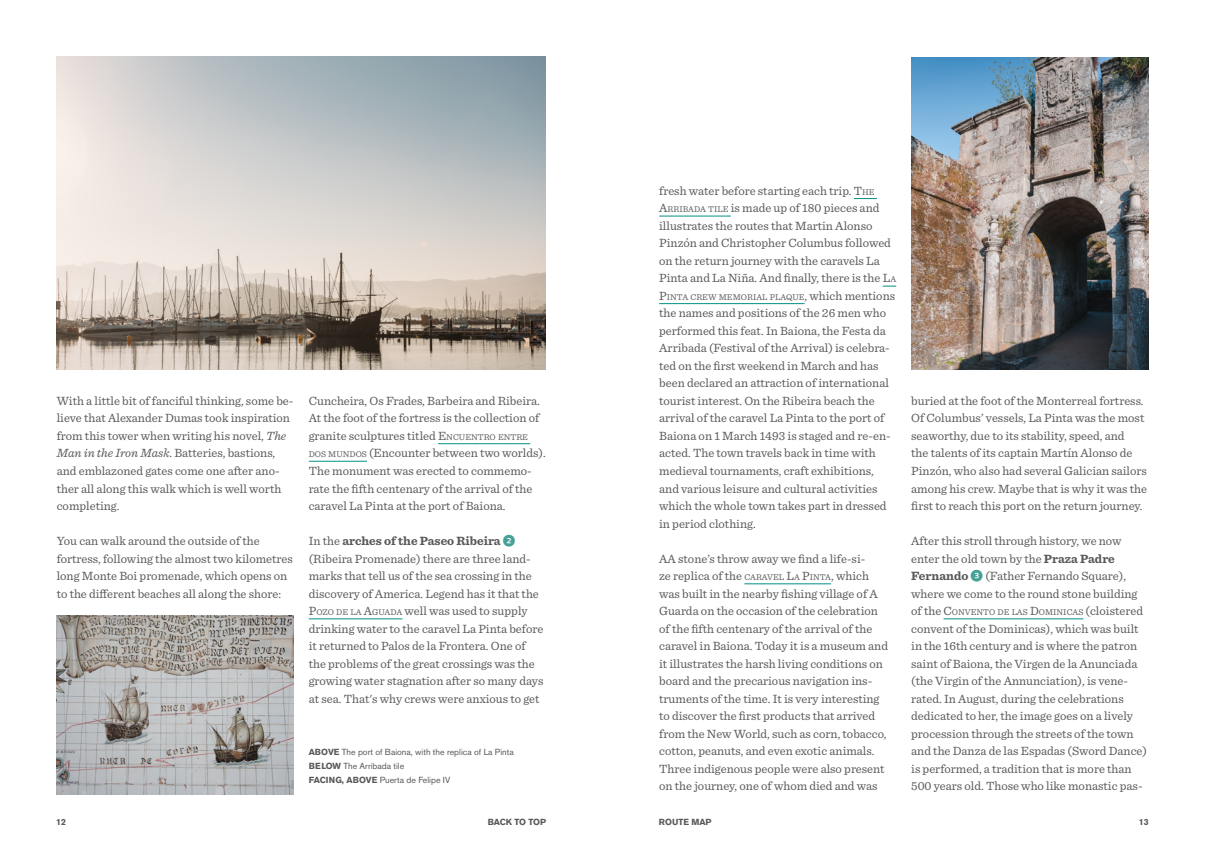
<style>
.page{position:relative;width:1205px;height:851px;background:#fff}
.page>*{position:absolute;margin:0;border:0;box-sizing:border-box;transform-origin:0 0}
.t1{font:12.5px/17.5px "Sentinel";color:#58595b}
.t2{font:8.75px/13.8px "Akzidenz Grotesk BE";color:#58595b}
.t3{font:8.75px "Sentinel";color:#58595b}
.t4{font:700 8.75px "Akzidenz Grotesk BE";color:#58595b}
.t5{font:700 8.75px "Akzidenz Grotesk BE";letter-spacing:-.02em;color:#58595b}
.s1{font-style:italic}
.s2{font-style:inherit}
.s3{font-size:8.75px}
.s4{font-weight:700}
.s5{font-family:"Whitney Index Black Round Bd";color:#45a096}
.s6{font-size:12.5px}
</style>
<div class="page">
<img style="left:911px;top:57px;width:237px;height:313px">
<svg style="left:854px;top:198px;width:23px;height:1px"></svg>
<hr style="left:659px;top:216px;width:72px;height:1px;background:#009184">
<svg style="left:883px;top:286px;width:13px;height:1px"></svg>
<hr style="left:659px;top:303px;width:145px;height:1px;background:#009184">
<hr style="left:744px;top:583px;width:87px;height:1px;background:#009184">
<hr style="left:943px;top:618px;width:140px;height:1px;background:#009184">
<img style="left:57px;top:615px;width:237px;height:179px">
<img style="left:57px;top:57px;width:489px;height:312px">
<hr style="left:438px;top:443px;width:92px;height:1px;background:#009184">
<hr style="left:309px;top:461px;width:58px;height:1px;background:#009184">
<hr style="left:309px;top:618px;width:93px;height:1px;background:#009184">
<p class="t1" style="left:57px;top:391px;width:238px">With a little bit of fanciful thinking, some be&shy;lieve that Alexander Dumas took inspiration from this tower when writing his novel, <span class="s1">The Man in the Iron Mask</span>. Batteries, bastions, and emblazoned gates come one after ano&shy;ther all along this walk which is well worth completing.</p>
<p class="t1" style="left:57px;top:531px;width:238px">You can walk around the outside of the fortress, following the almost two kilometres long Monte Boi promenade, which opens on to the different beaches all along the shore:</p>
<p class="t1" style="left:309px;top:391px;width:238px">Cuncheira, Os Frades, Barbeira and Ribeira.<br>At the foot of the fortress is the collection of granite sculptures titled <span class="s2">E</span><span class="s3">NCUENTRO ENTRE DOS MUNDOS</span> (Encounter between two worlds).<br>The monument was erected to commemo&shy;rate the fifth centenary of the arrival of the caravel La Pinta at the port of Baiona.</p>
<p class="t1" style="left:309px;top:531px;width:236px">In the <span class="s4">arches of the Paseo Ribeira</span> <span class="s5">2 </span>(Ribeira Promenade) there are three land&shy;marks that tell us of the sea crossing in the discovery of America. Legend has it that the <span class="s2">P</span><span class="s3">OZO DE LA</span> <span class="s2">A</span><span class="s3">GUADA</span> well was used to supply drinking water to the caravel La Pinta before it returned to Palos de la Frontera. One of the problems of the great crossings was the growing water stagnation after so many days at sea. That's why crews were anxious to get</p>
<p class="t2" style="left:309px;top:745px;width:207px"><span class="s4">ABOVE</span> The port of Baiona, with the replica of La Pinta<br><span class="s4">BELOW</span> The Arribada tile<br><span class="s4">FACING, ABOVE</span> Puerta de Felipe IV</p>
<p class="t1" style="left:659px;top:181px;width:238px">fresh water before starting each trip. <span class="s2">T</span><span class="s3">HE </span><span class="s2">A</span><span class="s3">RRIBADA TILE</span> is made up of 180 pieces and illustrates the routes that Martin Alonso Pinzón and Christopher Columbus followed on the return journey with the caravels La Pinta and La Niña. And finally, there is the <span class="s2">L</span><span class="s3">A</span></p>
<p class="t3" style="left:659px;top:290px;width:237px"><span class="s6">P</span>INTA CREW MEMORIAL PLAQUE<span class="s6">, which mentions</span></p>
<p class="t1" style="left:659px;top:303px;width:233px">the names and positions of the 26 men who performed this feat. In Baiona, the Festa da Arribada (Festival of the Arrival) is celebra&shy;ted on the first weekend in March and has been declared an attraction of international tourist interest. On the Ribeira beach the arrival of the caravel La Pinta to the port of Baiona on 1 March 1493 is staged and re-en&shy;acted. The town travels back in time with medieval tournaments, craft exhibitions, and various leisure and cultural activities which the whole town takes part in dressed in period clothing.</p>
<p class="t1" style="left:659px;top:548px;width:230px">AA stone’s throw away we find a life-si-<br>ze replica of the <span class="s3">CARAVEL</span> <span class="s2">L</span><span class="s3">A</span> <span class="s2">P</span><span class="s3">INTA</span>, which was built in the nearby fishing village of A Guarda on the occasion of the celebration of the fifth centenary of the arrival of the caravel in Baiona. Today it is a museum and it illustrates the harsh living conditions on board and the precarious navigation ins&shy;truments of the time. It is very interesting to discover the first products that arrived from the New World, such as corn, tobacco, cotton, peanuts, and even exotic animals.<br>Three indigenous people were also present on the journey, one of whom died and was</p>
<p class="t1" style="left:911px;top:391px;width:237px">buried at the foot of the Monterreal fortress.<br>Of Columbus’ vessels, La Pinta was the most seaworthy, due to its stability, speed, and<br>the talents of its captain Martín Alonso de Pinzón, who also had several Galician sailors among his crew. Maybe that is why it was the first to reach this port on the return journey.</p>
<p class="t1" style="left:911px;top:531px;width:228px">After this stroll through history, we now enter the old town by the <span class="s4">Praza Padre Fernando</span> <span class="s5">3</span> (Father Fernando Square), where we come to the round stone building</p>
<p class="t3" style="left:911px;top:605px;width:233px"><span class="s6">of the</span> <span class="s6">C</span>ONVENTO DE LAS <span class="s6">D</span>OMINICAS <span class="s6">(cloistered</span></p>
<p class="t1" style="left:911px;top:618px;width:237px">convent of the Dominicas), which was built in the 16th century and is where the patron saint of Baiona, the Virgen de la Anunciada (the Virgin of the Annunciation), is vene&shy;rated. In August, during the celebrations dedicated to her, the image goes on a lively procession through the streets of the town and the Danza de las Espadas (Sword Dance) is performed, a tradition that is more than 500 years old. Those who like monastic pas-</p>
<p class="t4" style="left:56px;top:817px;width:11px">12</p>
<p class="t5" style="left:488px;top:817px;width:60px">BACK TO TOP</p>
<p class="t4" style="left:659px;top:817px;width:54px">ROUTE MAP</p>
<p class="t4" style="left:1139px;top:817px;width:11px">13</p>
</div>
